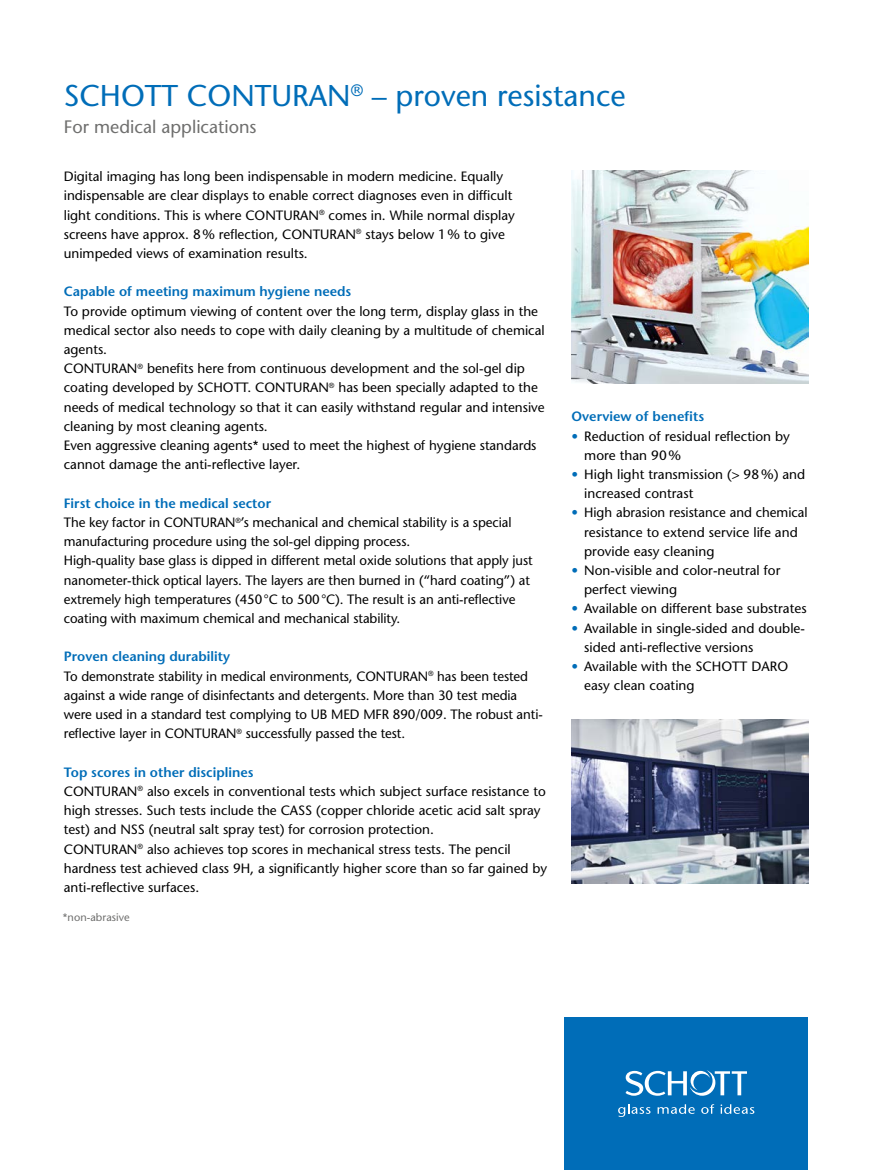
<style>
.page{position:relative;width:872px;height:1170px;background:#fff}
.page>*{position:absolute;margin:0;border:0;box-sizing:border-box;transform-origin:0 0}
.t1{font:500 30px "Stone Sans Std";color:#006db8}
.t2{font:500 18px "Stone Sans Std";color:#6f6f6e}
.t3{font:500 13.5px/19.2px "Stone Sans Std";color:#000}
.t4{font:600 13.5px "Stone Sans Std";color:#006db8}
.t5{font:500 10.8px "Stone Sans Std";letter-spacing:.005em;color:#6f6f6e}
.s1{font-weight:600;color:#006db8}
.s2{color:#006db8}
</style>
<div class="page">
<div style="left:564px;top:1017px;width:244px;height:152px;background:#006db8"></div>
<svg style="left:618px;top:1104px;width:32px;height:12px"></svg>
<svg style="left:657px;top:1104px;width:38px;height:9px"></svg>
<svg style="left:701px;top:1104px;width:13px;height:9px"></svg>
<svg style="left:720px;top:1104px;width:34px;height:9px"></svg>
<svg style="left:625px;top:1070px;width:122px;height:25px"></svg>
<img style="left:571px;top:170px;width:237px;height:213px">
<img style="left:571px;top:719px;width:237px;height:164px">
<h1 class="t1" style="left:64px;top:78px;width:563px">SCHOTT CONTURAN<sup>®</sup> – proven resistance</h1>
<h2 class="t2" style="left:64px;top:116px;width:194px">For medical applications</h2>
<p class="t3" style="left:64px;top:167px;width:452px">Digital imaging has long been indispensable in modern medicine. Equally indispensable are clear displays to enable correct diagnoses even in difficult light conditions. This is where CONTURAN<sup>®</sup> comes in. While normal display screens have approx. 8% reflection, CONTURAN<sup>®</sup> stays below 1% to give unimpeded views of examination results.</p>
<p class="t4" style="left:64px;top:283px;width:289px">Capable of meeting maximum hygiene needs</p>
<p class="t3" style="left:64px;top:301px;width:482px">To provide optimum viewing of content over the long term, display glass in the medical sector also needs to cope with daily cleaning by a multitude of chemical agents.<br>CONTURAN<sup>®</sup> benefits here from continuous development and the sol-gel dip coating developed by SCHOTT. CONTURAN<sup>®</sup> has been specially adapted to the needs of medical technology so that it can easily withstand regular and intensive cleaning by most cleaning agents.<br>Even aggressive cleaning agents* used to meet the highest of hygiene standards cannot damage the anti-reflective layer.</p>
<p class="t3" style="left:64px;top:493px;width:470px"><span class="s1">First choice in the medical sector<br></span>The key factor in CONTURAN<sup>®</sup>’s mechanical and chemical stability is a special manufacturing procedure using the sol-gel dipping process.<br>High-quality base glass is dipped in different metal oxide solutions that apply just nanometer-thick optical layers. The layers are then burned in (“hard coating”) at extremely high temperatures (450°C to 500°C). The result is an anti-reflective coating with maximum chemical and mechanical stability.</p>
<p class="t3" style="left:64px;top:647px;width:480px"><span class="s1">Proven cleaning durability<br></span>To demonstrate stability in medical environments, CONTURAN<sup>®</sup> has been tested against a wide range of disinfectants and detergents. More than 30 test media were used in a standard test complying to UB MED MFR 890/009. The robust anti&shy;reflective layer in CONTURAN<sup>®</sup> successfully passed the test.</p>
<p class="t3" style="left:64px;top:762px;width:485px"><span class="s1">Top scores in other disciplines<br></span>CONTURAN<sup>®</sup> also excels in conventional tests which subject surface resistance to high stresses. Such tests include the CASS (copper chloride acetic acid salt spray test) and NSS (neutral salt spray test) for corrosion protection.<br>CONTURAN<sup>®</sup> also achieves top scores in mechanical stress tests. The pencil hardness test achieved class 9H, a significantly higher score than so far gained by anti-reflective surfaces.</p>
<p class="t5" style="left:63px;top:910px;width:68px">*non-abrasive</p>
<p class="t4" style="left:571px;top:408px;width:134px">Overview of benefits</p>
<p class="t3" style="left:584px;top:426px;width:207px;text-indent:-13px"><span class="s2">•</span> Reduction of residual reflection by more than 90%</p>
<p class="t3" style="left:584px;top:464px;width:223px;text-indent:-13px"><span class="s2">•</span> High light transmission (&gt; 98%) and increased contrast</p>
<p class="t3" style="left:584px;top:503px;width:225px;text-indent:-13px"><span class="s2">•</span> High abrasion resistance and chemical resistance to extend service life and provide easy cleaning</p>
<p class="t3" style="left:584px;top:560px;width:198px;text-indent:-13px"><span class="s2">•</span> Non-visible and color-neutral for perfect viewing</p>
<p class="t3" style="left:571px;top:599px;width:237px"><span class="s2">•</span> Available on different base substrates</p>
<p class="t3" style="left:584px;top:618px;width:222px;text-indent:-13px"><span class="s2">•</span> Available in single-sided and double&shy;sided anti-reflective versions</p>
<p class="t3" style="left:584px;top:656px;width:205px;text-indent:-13px"><span class="s2">•</span> Available with the SCHOTT DARO easy clean coating</p>
</div>
